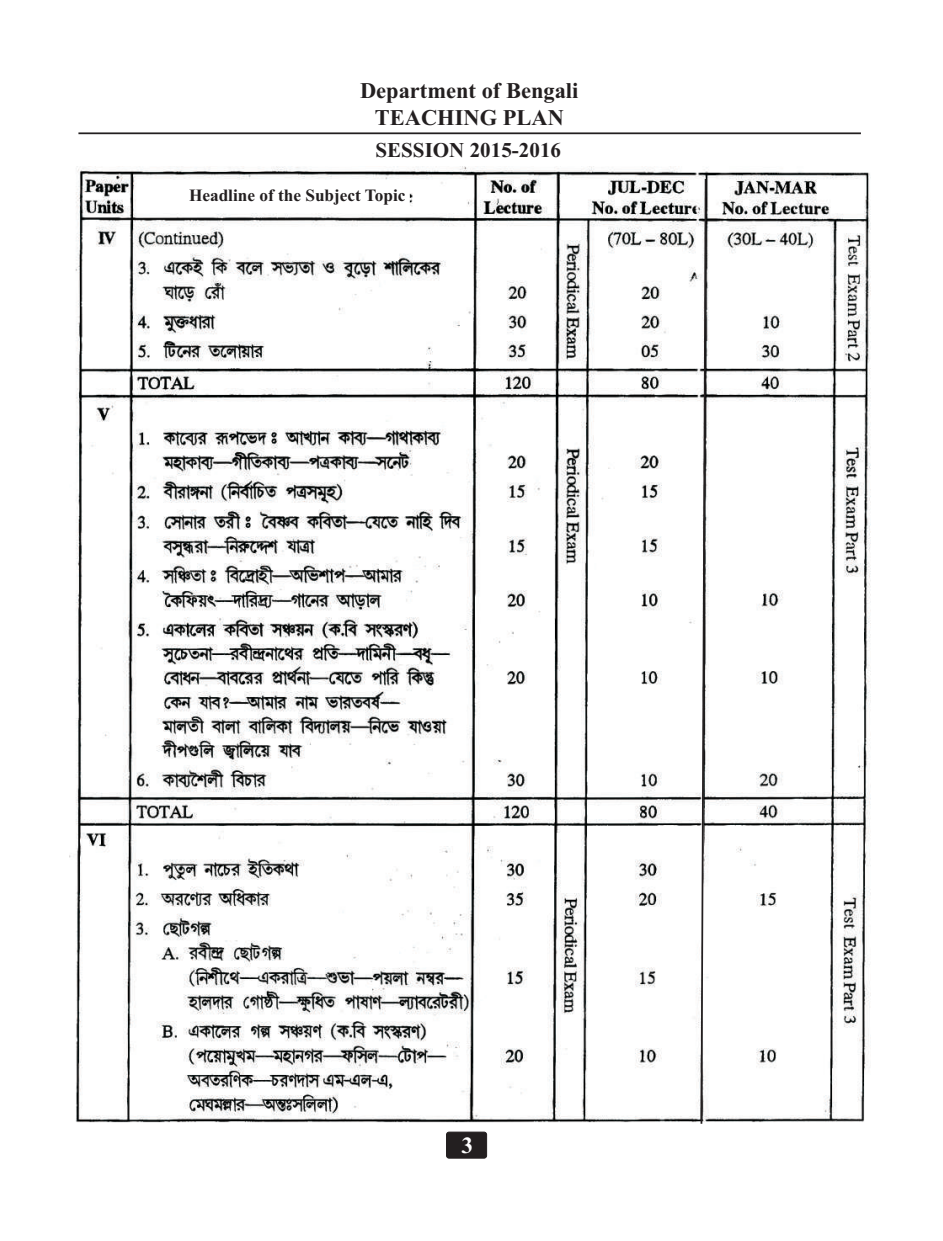
<style>
.page{position:relative;width:943px;height:1241px;background:#fff}
.page>*{position:absolute;margin:0;border:0;box-sizing:border-box;transform-origin:0 0}
.t1{font:700 23.28px "Times New Roman";color:#fff}
.t2{font:700 22.4px/26.8px "Times New Roman";color:#231f20;text-align:center}
.t3{font:700 21px "Times New Roman";color:#231f20}
.t4{font:700 17.15px "Times New Roman";color:#231f20}
</style>
<div class="page">
<img style="left:69px;top:167px;width:802px;height:956px">
<svg style="left:699px;top:177px;width:8px;height:947px"></svg>
<hr style="left:78px;top:132px;width:783px;height:2px;background:#231f20">
<div style="left:185px;top:185px;width:224px;height:26px;background:#fff"></div>
<div style="left:446px;top:1131px;width:41px;height:27px;background:#231f20;border:1px solid #231f20;border-radius:3px"></div>
<p class="t2" style="left:360px;top:79px;width:220px">Department of Bengali<br>TEACHING PLAN</p>
<p class="t3" style="left:375px;top:142px;width:187px">SESSION 2015-2016</p>
<p class="t4" style="left:189px;top:189px;width:218px">Headline of the Subject Topic</p>
<p class="t1" style="left:461px;top:1136px;width:13px">3</p>
</div>
